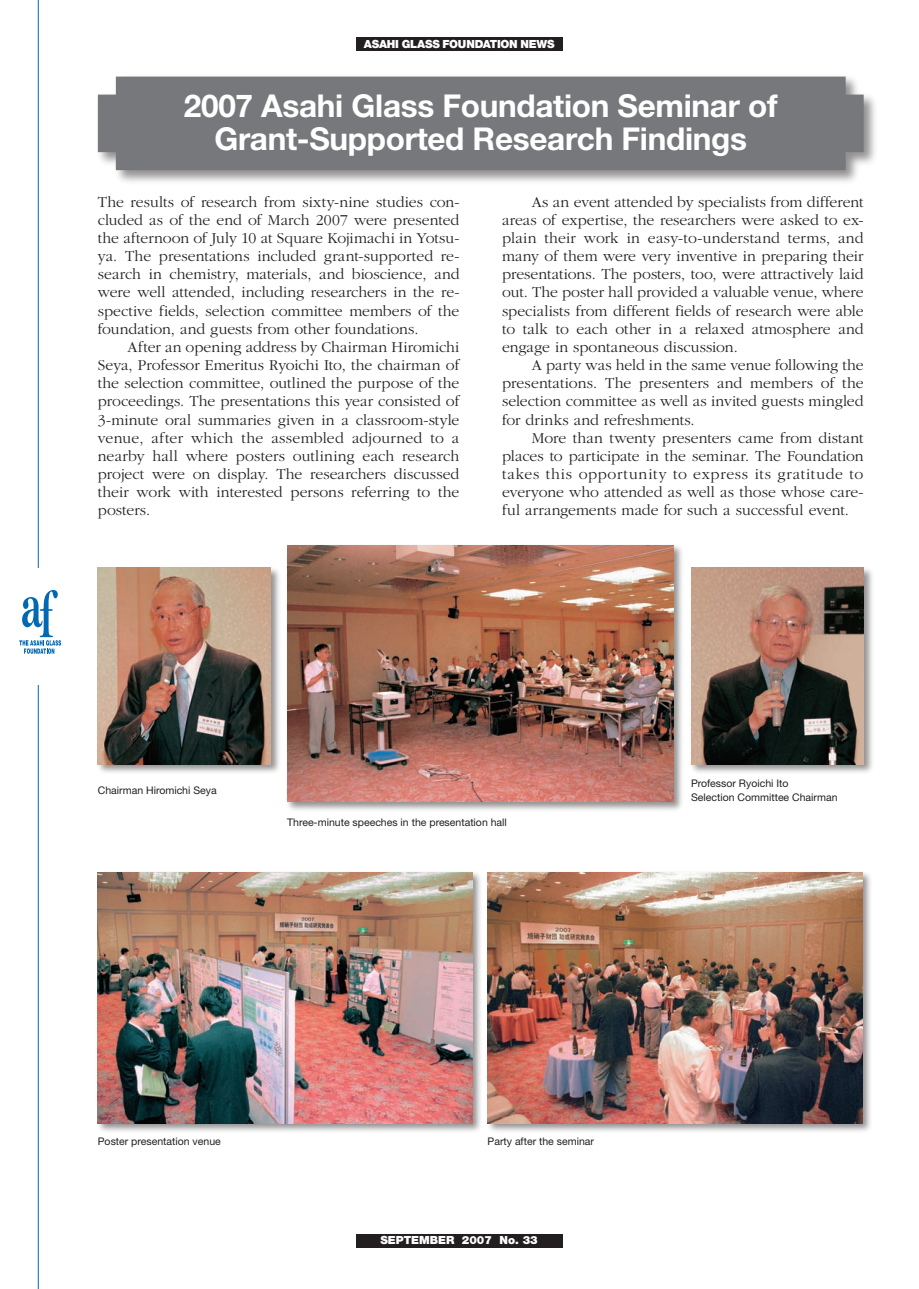
<style>
.page{position:relative;width:919px;height:1289px;background:#fff}
.page>*{position:absolute;margin:0;border:0;box-sizing:border-box;transform-origin:0 0}
.t1{font:700 31.5px/32.4px "Helvetica Neue LT Std";letter-spacing:-.01em;color:#fff;text-align:center}
.t2{font:300 15.75px/18.1px "ITC Garamond Std";color:#231f20;text-align:justify}
.t3{font:900 11.25px "Helvetica Neue LT Std";letter-spacing:-.015em;color:#fff}
.t4{font:10.5px/13.5px "Helvetica Neue LT Std";color:#231f20}
</style>
<div class="page">
<hr style="left:38px;top:0;width:1px;height:1288px;background:#0168b3">
<div style="left:13px;top:568px;width:55px;height:117px;background:#fff"></div>
<div style="left:356px;top:38px;width:207px;height:13px;background:#231f20"></div>
<div style="left:355px;top:1234px;width:207px;height:13px;background:#231f20"></div>
<svg style="left:19px;top:590px;width:42px;height:64px"></svg>
<div style="left:95px;top:74px;width:784px;height:112px;background:#231f20;opacity:.5"></div>
<div style="left:98px;top:77px;width:765px;height:93px;background:#76787b"></div>
<div style="left:95px;top:565px;width:187px;height:210px;background:#231f20;opacity:.5"></div>
<img style="left:98px;top:568px;width:172px;height:196px">
<div style="left:688px;top:565px;width:187px;height:210px;background:#231f20;opacity:.5"></div>
<img style="left:691px;top:568px;width:172px;height:196px">
<div style="left:284px;top:542px;width:400px;height:271px;background:#231f20;opacity:.5"></div>
<img style="left:287px;top:545px;width:386px;height:256px">
<div style="left:95px;top:869px;width:388px;height:265px;background:#231f20;opacity:.5"></div>
<img style="left:98px;top:872px;width:374px;height:251px">
<div style="left:485px;top:869px;width:388px;height:265px;background:#231f20;opacity:.5"></div>
<img style="left:488px;top:872px;width:374px;height:251px">
<p class="t3" style="left:364px;top:37px;width:192px">ASAHI GLASS FOUNDATION NEWS</p>
<h1 class="t1" style="left:184px;top:89px;width:595px">2007 Asahi Glass Foundation Seminar of<br>Grant-Supported Research Findings</h1>
<p class="t2" style="left:98px;top:193px;width:363px">The results of research from sixty-nine studies con&shy;cluded as of the end of March 2007 were presented the afternoon of July 10 at Square Kojimachi in Yotsu&shy;ya. The presentations included grant-supported re&shy;search in chemistry, materials, and bioscience, and were well attended, including researchers in the re&shy;spective fields, selection committee members of the foundation, and guests from other foundations.</p>
<p class="t2" style="left:98px;top:338px;width:363px;text-indent:30px">After an opening address by Chairman Hiromichi Seya, Professor Emeritus Ryoichi Ito, the chairman of the selection committee, outlined the purpose of the proceedings. The presentations this year consisted of 3-minute oral summaries given in a classroom-style venue, after which the assembled adjourned to a nearby hall where posters outlining each research project were on display. The researchers discussed their work with interested persons referring to the posters.</p>
<p class="t2" style="left:502px;top:193px;width:363px;text-indent:30px">As an event attended by specialists from different areas of expertise, the researchers were asked to ex&shy;plain their work in easy-to-understand terms, and many of them were very inventive in preparing their presentations. The posters, too, were attractively laid out. The poster hall provided a valuable venue, where specialists from different fields of research were able to talk to each other in a relaxed atmosphere and engage in spontaneous discussion.</p>
<p class="t2" style="left:502px;top:356px;width:363px;text-indent:30px">A party was held in the same venue following the presentations. The presenters and members of the selection committee as well as invited guests mingled for drinks and refreshments.</p>
<p class="t2" style="left:502px;top:429px;width:363px;text-indent:30px">More than twenty presenters came from distant places to participate in the seminar. The Foundation takes this opportunity to express its gratitude to everyone who attended as well as those whose care&shy;ful arrangements made for such a successful event.</p>
<p class="t4" style="left:98px;top:783px;width:120px">Chairman Hiromichi Seya</p>
<p class="t4" style="left:691px;top:776px;width:148px">Professor Ryoichi Ito<br>Selection Committee Chairman</p>
<p class="t4" style="left:287px;top:814px;width:221px">Three-minute speeches in the presentation hall</p>
<p class="t4" style="left:98px;top:1133px;width:124px">Poster presentation venue</p>
<p class="t4" style="left:487px;top:1133px;width:108px">Party after the seminar</p>
<p class="t3" style="left:380px;top:1233px;width:159px">SEPTEMBER 2007 No. 33</p>
</div>
